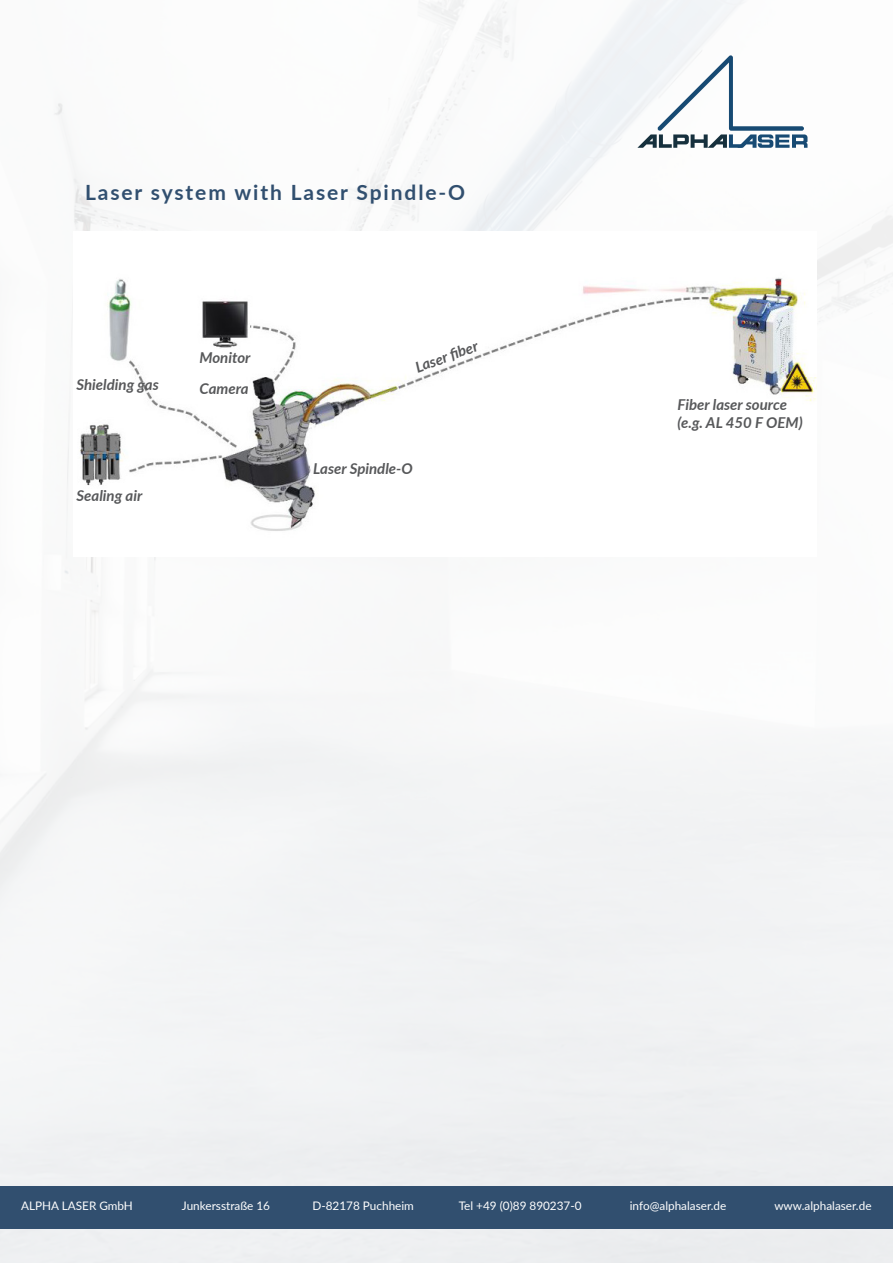
<style>
.page{position:relative;width:893px;height:1263px;background:#f5f6f7}
.page>*{position:absolute;margin:0;border:0;box-sizing:border-box;transform-origin:0 0}
.t1{font:700 21px "Lato";letter-spacing:.09em;color:#314f6f}
.t2{font:italic 700 15px/31.3px "Lato";color:#57585a}
.t3{font:11.7px "Lato";color:#fff}
</style>
<div class="page">
<div style="left:0;top:1186px;width:893px;height:42px;background:#314f6f"></div>
<img style="left:73px;top:231px;width:743px;height:325px">
<svg style="left:637px;top:55px;width:170px;height:93px"></svg>
<h1 class="t1" style="left:85px;top:177px;width:382px">Laser system with Laser Spindle-O</h1>
<p class="t2" style="left:77px;top:368px;width:84px">Shielding gas</p>
<p class="t2" style="left:77px;top:479px;width:67px">Sealing air</p>
<p class="t2" style="left:199px;top:341px;width:53px">Monitor<br>Camera</p>
<p class="t2" style="left:410px;top:352px;width:67px;rotate:-20deg">Laser fiber</p>
<p class="t2" style="left:313px;top:452px;width:101px">Laser Spindle-O</p>
<p class="t2" style="left:677px;top:395px;width:127px;line-height:18px">Fiber laser source (e.g. AL 450 F OEM)</p>
<p class="t3" style="left:21px;top:1197px;width:113px">ALPHA LASER GmbH</p>
<p class="t3" style="left:182px;top:1197px;width:90px">Junkersstraße 16</p>
<p class="t3" style="left:313px;top:1197px;width:103px">D-82178 Puchheim</p>
<p class="t3" style="left:459px;top:1197px;width:124px">Tel +49 (0)89 890237-0</p>
<p class="t3" style="left:630px;top:1197px;width:98px">info@alphalaser.de</p>
<p class="t3" style="left:774px;top:1197px;width:99px">www.alphalaser.de</p>
</div>
